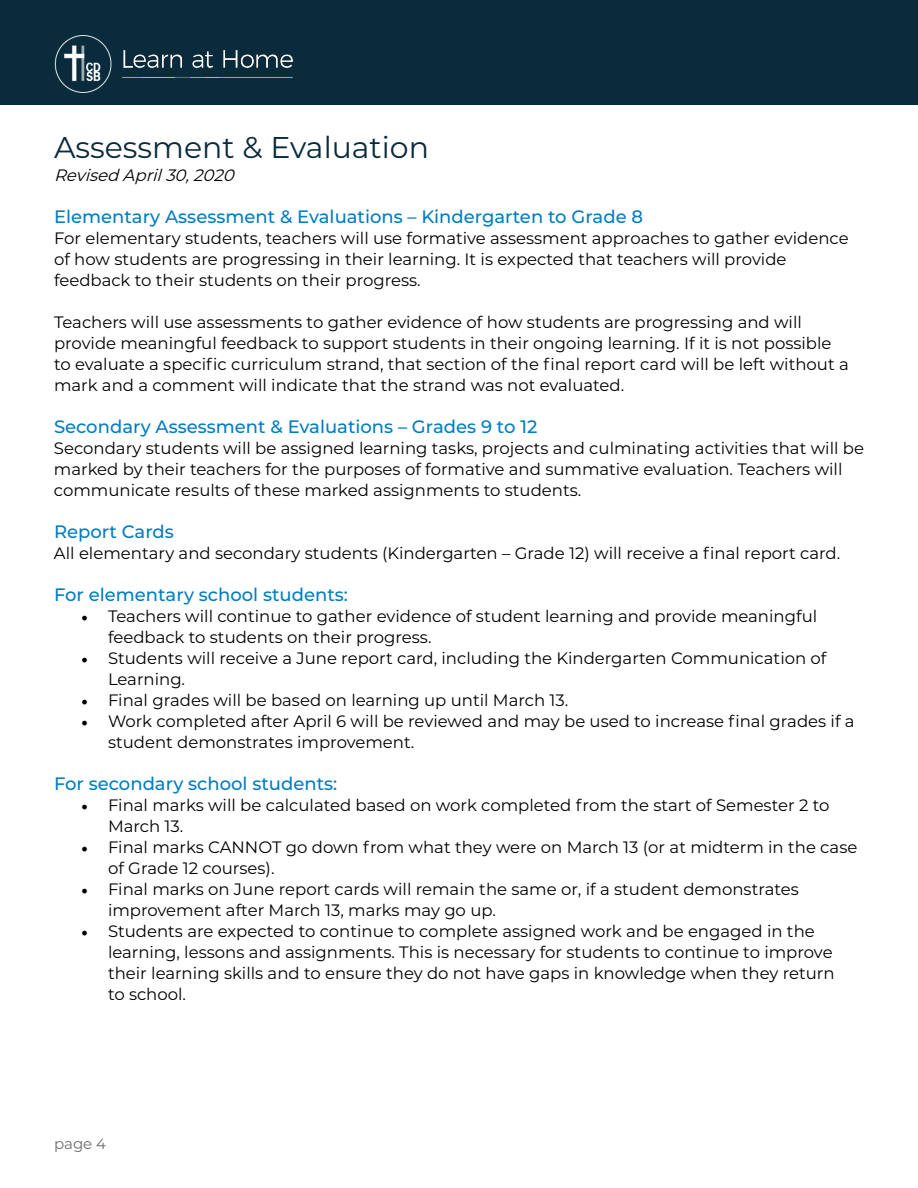
<style>
.page{position:relative;width:918px;height:1188px;background:#fff}
.page>*{position:absolute;margin:0;border:0;box-sizing:border-box;transform-origin:0 0}
.t1{font:30px "Montserrat";color:#0a2b3b}
.t2{font:500 18px "Montserrat";color:#007dc3}
.t3{font:16.5px/21px "Montserrat";color:#000}
.t4{font:italic 16.5px "Montserrat";color:#000}
.t5{font:15px "Montserrat";color:#6d6e71}
.s1{font-family:"Minion Pro";font-size:18px}
</style>
<div class="page">
<div style="left:0;top:0;width:918px;height:105px;background:#0a2b3b"></div>
<img style="left:54px;top:35px;width:240px;height:58px">
<h1 class="t1" style="left:54px;top:127px;width:376px">Assessment &amp; Evaluation</h1>
<p class="t4" style="left:54px;top:163px;width:187px">Revised April30,2020</p>
<p class="t2" style="left:54px;top:204px;width:591px">Elementary Assessment &amp; Evaluations – Kindergarten to Grade 8</p>
<p class="t3" style="left:54px;top:227px;width:796px">For elementary students, teachers will use formative assessment approaches to gather evidence of how students are progressing in their learning. It is expected that teachers will provide feedback to their students on their progress.</p>
<p class="t3" style="left:54px;top:311px;width:796px">Teachers will use assessments to gather evidence of how students are progressing and will provide meaningful feedback to support students in their ongoing learning. If it is not possible to evaluate a specific curriculum strand, that section of the final report card will be left without a mark and a comment will indicate that the strand was not evaluated.</p>
<p class="t2" style="left:54px;top:414px;width:485px">Secondary Assessment &amp; Evaluations – Grades 9 to 12</p>
<p class="t3" style="left:54px;top:437px;width:812px">Secondary students will be assigned learning tasks, projects and culminating activities that will be marked by their teachers for the purposes of formative and summative evaluation. Teachers will communicate results of these marked assignments to students.</p>
<p class="t2" style="left:54px;top:519px;width:121px">Report Cards</p>
<p class="t3" style="left:54px;top:542px;width:788px">All elementary and secondary students (Kindergarten – Grade 12) will receive a final report card.</p>
<p class="t2" style="left:54px;top:582px;width:295px">For elementary school students:</p>
<p class="t3" style="left:108px;top:605px;width:711px;text-indent:-27px"><span class="s1">•</span> Teachers will continue to gather evidence of student learning and provide meaningful feedback to students on their progress.</p>
<p class="t3" style="left:108px;top:647px;width:720px;text-indent:-27px"><span class="s1">•</span> Students will receive a June report card, including the Kindergarten Communication of<br>Learning.</p>
<p class="t3" style="left:81px;top:689px;width:489px"><span class="s1">•</span> Final grades will be based on learning up until March 13.</p>
<p class="t3" style="left:108px;top:710px;width:748px;text-indent:-27px"><span class="s1">•</span> Work completed after April 6 will be reviewed and may be used to increase final grades if a student demonstrates improvement.</p>
<p class="t2" style="left:54px;top:771px;width:285px">For secondary school students:</p>
<p class="t3" style="left:108px;top:794px;width:723px;text-indent:-27px"><span class="s1">•</span> Final marks will be calculated based on work completed from the start of Semester 2 to<br>March 13.</p>
<p class="t3" style="left:108px;top:836px;width:751px;text-indent:-27px"><span class="s1">•</span> Final marks CANNOT go down from what they were on March 13 (or at midterm in the case of Grade 12 courses).</p>
<p class="t3" style="left:108px;top:878px;width:692px;text-indent:-27px"><span class="s1">•</span> Final marks on June report cards will remain the same or, if a student demonstrates improvement after March 13, marks may go up.</p>
<p class="t3" style="left:108px;top:920px;width:728px;text-indent:-27px"><span class="s1">•</span> Students are expected to continue to complete assigned work and be engaged in the learning, lessons and assignments. This is necessary for students to continue to improve their learning skills and to ensure they do not have gaps in knowledge when they return to school.</p>
<p class="t5" style="left:54px;top:1133px;width:54px">page 4</p>
</div>
